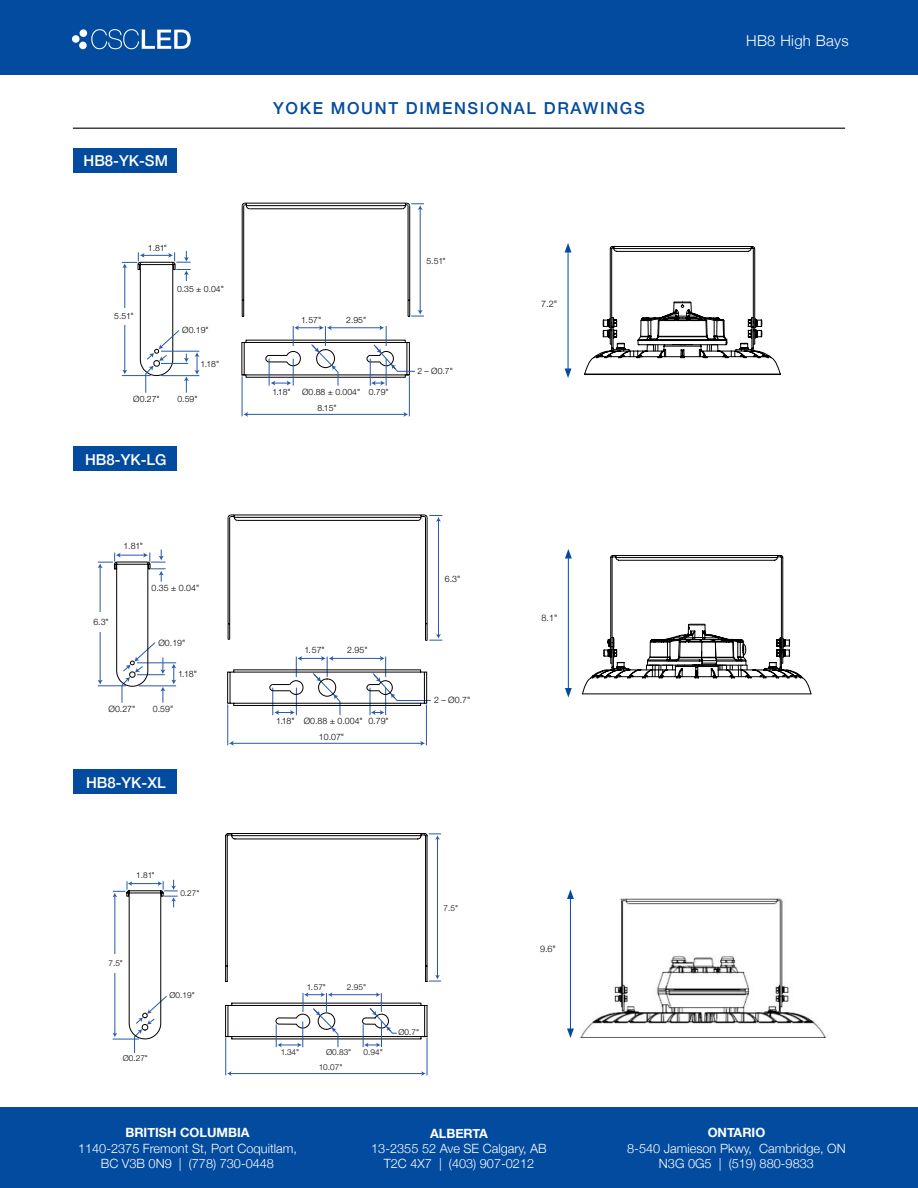
<style>
.page{position:relative;width:918px;height:1188px;background:#fff}
.page>*{position:absolute;margin:0;border:0;box-sizing:border-box;transform-origin:0 0}
.t1{font:500 16.5px "Helvetica Neue";letter-spacing:.1em;color:#034b9e}
.t2{font:500 15px "Helvetica Neue";color:#fff}
.t3{font:300 15px "Helvetica Neue";letter-spacing:.02em;color:#fff}
.t4{font:300 12.75px/15.3px "Helvetica Neue";color:#fff;text-align:center}
.t5{font:700 12.75px "Helvetica Neue";color:#fff}
.t6{font:300 9px "Helvetica Neue";color:#000}
.t7{font:300 8.85px "Helvetica Neue";color:#000}
.t8{font:300 8.7px "Helvetica Neue";color:#000}
.t9{font:300 8.25px "Helvetica Neue";color:#000}
</style>
<div class="page">
<hr style="left:242px;top:206px;width:1px;height:110px;background:#000">
<hr style="left:243px;top:206px;width:1px;height:110px;background:#000">
<hr style="left:408px;top:206px;width:1px;height:110px;background:#000">
<hr style="left:409px;top:206px;width:1px;height:110px;background:#000">
<hr style="left:420px;top:209px;width:1px;height:102px;background:#2759a8">
<svg style="left:408px;top:310px;width:16px;height:7px"></svg>
<svg style="left:242px;top:203px;width:182px;height:7px"></svg>
<svg style="left:122px;top:251px;width:78px;height:142px"></svg>
<svg style="left:241px;top:325px;width:174px;height:92px"></svg>
<div style="left:110px;top:308px;width:26px;height:16px;background:#fff"></div>
<div style="left:0;top:0;width:918px;height:74px;background:#034b9e"></div>
<svg style="left:91px;top:29px;width:100px;height:20px"></svg>
<div style="left:72px;top:35px;width:8px;height:8px;background:#fff;border-radius:50%"></div>
<div style="left:79px;top:42px;width:8px;height:7px;background:#fff;border-radius:50%"></div>
<div style="left:80px;top:29px;width:7px;height:8px;background:#fff;border-radius:50%"></div>
<div style="left:0;top:1107px;width:918px;height:81px;background:#034b9e"></div>
<svg style="left:98px;top:549px;width:78px;height:154px"></svg>
<svg style="left:227px;top:656px;width:204px;height:90px"></svg>
<hr style="left:438px;top:520px;width:1px;height:115px;background:#2759a8">
<hr style="left:228px;top:517px;width:1px;height:122px;background:#010101">
<hr style="left:229px;top:517px;width:1px;height:122px;background:#010101">
<hr style="left:425px;top:517px;width:1px;height:123px;background:#010101">
<hr style="left:427px;top:517px;width:1px;height:123px;background:#010101">
<svg style="left:228px;top:514px;width:214px;height:8px"></svg>
<svg style="left:426px;top:634px;width:16px;height:7px"></svg>
<div style="left:88px;top:612px;width:25px;height:20px;background:#fff"></div>
<svg style="left:225px;top:992px;width:203px;height:84px"></svg>
<svg style="left:225px;top:833px;width:216px;height:149px"></svg>
<svg style="left:112px;top:880px;width:66px;height:174px"></svg>
<img style="left:567px;top:889px;width:260px;height:149px">
<div style="left:73px;top:148px;width:104px;height:25px;background:#034b9e"></div>
<hr style="left:568px;top:556px;width:1px;height:134px;background:#034b9e">
<svg style="left:565px;top:549px;width:7px;height:9px"></svg>
<svg style="left:565px;top:688px;width:7px;height:10px"></svg>
<svg style="left:584px;top:246px;width:197px;height:129px"></svg>
<hr style="left:568px;top:250px;width:1px;height:121px;background:#034b9e">
<svg style="left:565px;top:243px;width:7px;height:9px"></svg>
<svg style="left:565px;top:369px;width:7px;height:9px"></svg>
<svg style="left:582px;top:555px;width:230px;height:140px"></svg>
<hr style="left:570px;top:897px;width:1px;height:134px;background:#034b9e">
<svg style="left:567px;top:890px;width:7px;height:9px"></svg>
<svg style="left:567px;top:1029px;width:7px;height:9px"></svg>
<hr style="left:73px;top:128px;width:772px;height:1px;background:#000">
<div style="left:73px;top:447px;width:104px;height:24px;background:#034b9e"></div>
<div style="left:73px;top:770px;width:104px;height:24px;background:#034b9e"></div>
<p class="t2" style="left:84px;top:149px;width:86px">HB8-YK-SM</p>
<p class="t8" style="left:148px;top:241px;width:21px">1.81"</p>
<p class="t8" style="left:114px;top:309px;width:21px">5.51"</p>
<p class="t8" style="left:133px;top:392px;width:28px">Ø0.27"</p>
<p class="t8" style="left:177px;top:282px;width:48px">0.35 ± 0.04"</p>
<p class="t8" style="left:182px;top:323px;width:28px">Ø0.19"</p>
<p class="t8" style="left:201px;top:357px;width:20px">1.18"</p>
<p class="t8" style="left:178px;top:392px;width:22px">0.59"</p>
<p class="t2" style="left:85px;top:447px;width:83px">HB8-YK-LG</p>
<p class="t7" style="left:123px;top:539px;width:21px">1.81"</p>
<p class="t7" style="left:93px;top:615px;width:17px">6.3"</p>
<p class="t7" style="left:109px;top:702px;width:28px">Ø0.27"</p>
<p class="t7" style="left:152px;top:581px;width:49px">0.35 ± 0.04"</p>
<p class="t7" style="left:158px;top:635px;width:28px">Ø0.19"</p>
<p class="t7" style="left:178px;top:667px;width:20px">1.18"</p>
<p class="t7" style="left:153px;top:702px;width:22px">0.59"</p>
<p class="t2" style="left:86px;top:770px;width:81px">HB8-YK-XL</p>
<p class="t9" style="left:136px;top:869px;width:20px">1.81"</p>
<p class="t9" style="left:180px;top:887px;width:21px">0.27"</p>
<p class="t9" style="left:108px;top:957px;width:16px">7.5"</p>
<p class="t9" style="left:170px;top:989px;width:27px">Ø0.19"</p>
<p class="t9" style="left:123px;top:1051px;width:27px">Ø0.27"</p>
<p class="t1" style="left:273px;top:94px;width:373px">YOKE MOUNT DIMENSIONAL DRAWINGS</p>
<p class="t8" style="left:301px;top:312px;width:22px">1.57"</p>
<p class="t8" style="left:346px;top:312px;width:22px">2.95"</p>
<p class="t8" style="left:272px;top:385px;width:20px">1.18"</p>
<p class="t8" style="left:302px;top:385px;width:88px">Ø0.88 ± 0.004" 0.79"</p>
<p class="t8" style="left:317px;top:401px;width:21px">8.15"</p>
<p class="t8" style="left:427px;top:254px;width:21px">5.51"</p>
<p class="t8" style="left:417px;top:364px;width:37px">2 – Ø0.7"</p>
<p class="t7" style="left:304px;top:643px;width:22px">1.57"</p>
<p class="t7" style="left:347px;top:643px;width:22px">2.95"</p>
<p class="t7" style="left:276px;top:714px;width:20px">1.18"</p>
<p class="t7" style="left:304px;top:714px;width:87px">Ø0.88 ± 0.004" 0.79"</p>
<p class="t7" style="left:319px;top:730px;width:27px">10.07"</p>
<p class="t7" style="left:445px;top:572px;width:17px">6.3"</p>
<p class="t7" style="left:434px;top:693px;width:38px">2 – Ø0.7"</p>
<p class="t9" style="left:444px;top:901px;width:16px">7.5"</p>
<p class="t9" style="left:307px;top:981px;width:21px">1.57"</p>
<p class="t9" style="left:347px;top:981px;width:21px">2.95"</p>
<p class="t9" style="left:281px;top:1046px;width:20px">1.34"</p>
<p class="t9" style="left:326px;top:1046px;width:27px">Ø0.83"</p>
<p class="t9" style="left:364px;top:1046px;width:21px">0.94"</p>
<p class="t9" style="left:319px;top:1061px;width:25px">10.07"</p>
<p class="t9" style="left:399px;top:1025px;width:22px">Ø0.7"</p>
<p class="t6" style="left:541px;top:297px;width:17px">7.2"</p>
<p class="t6" style="left:542px;top:611px;width:17px">8.1"</p>
<p class="t6" style="left:540px;top:942px;width:17px">9.6"</p>
<p class="t3" style="left:746px;top:28px;width:104px">HB8 High Bays</p>
<p class="t5" style="left:125px;top:1123px;width:126px">BRITISH COLUMBIA</p>
<p class="t4" style="left:78px;top:1140px;width:220px">1140-2375 Fremont St, Port Coquitlam,<br>BC V3B 0N9 | (778) 730-0448</p>
<p class="t5" style="left:430px;top:1123px;width:59px">ALBERTA</p>
<p class="t4" style="left:371px;top:1140px;width:177px">13-2355 52 Ave SE Calgary, AB<br>T2C 4X7 | (403) 907-0212</p>
<p class="t5" style="left:708px;top:1123px;width:59px">ONTARIO</p>
<p class="t4" style="left:627px;top:1140px;width:220px">8-540 Jamieson Pkwy, Cambridge, ON<br>N3G 0G5 | (519) 880-9833</p>
</div>
